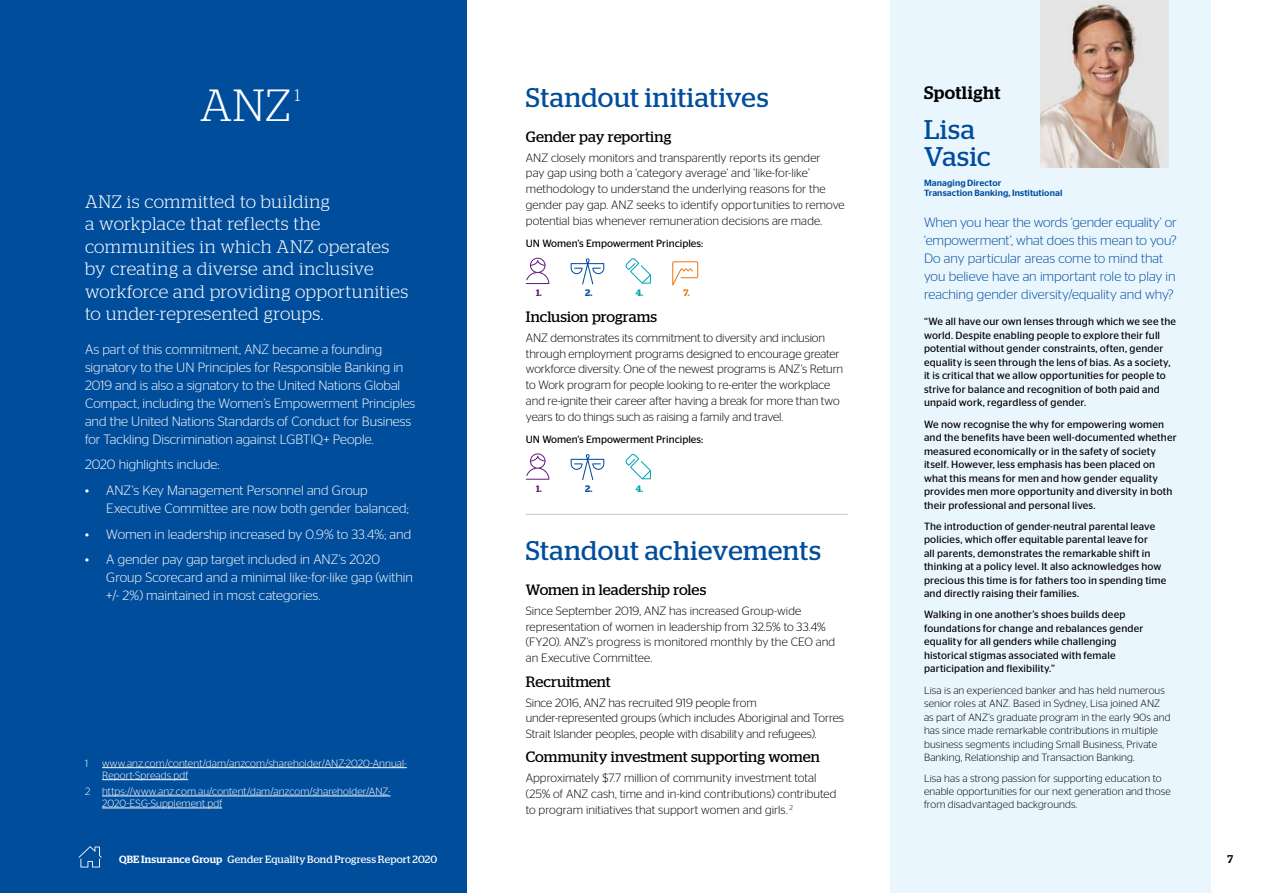
<style>
.page{position:relative;width:1263px;height:893px;background:#fff}
.page>*{position:absolute;margin:0;border:0;box-sizing:border-box;transform-origin:0 0}
.t1{font:300 45px "Stag";color:#fff}
.t2{font:27px/27px "Stag";letter-spacing:.015em;color:#004d9b}
.t3{font:300 18px/22.5px "Stag";letter-spacing:.02em;color:#fff}
.t4{font:500 18px "Stag";letter-spacing:.03em;color:#000}
.t5{font:300 16.65px "Stag";color:#fff}
.t6{font:15px "Stag";letter-spacing:.005em;color:#000}
.t7{font:300 13.5px/18px "Stag Sans";color:#fff}
.t8{font:300 13.5px/18px "Stag Sans";letter-spacing:-.005em;color:#004d9b}
.t9{font:300 12px/15.8px "Stag Sans";color:#000}
.t10{font:500 11.25px "Stag";color:#000}
.t11{font:10.5px/13.5px "Stag Sans";letter-spacing:.015em;color:#000}
.t12{font:300 10.5px/13.5px "Stag Sans";letter-spacing:.01em;color:#000}
.t13{font:300 10.5px/12px "Stag Sans";letter-spacing:.01em;color:#fff}
.t14{font:10.5px "Stag";letter-spacing:.015em;color:#fff}
.t15{font:600 9.45px "Stag";color:#6a2182}
.t16{font:600 9.45px "Stag";color:#004d9b}
.t17{font:600 9.45px "Stag";color:#00a7b5}
.t18{font:600 9.45px "Stag";color:#ef7815}
.t19{font:500 9px/10.8px "Stag Sans";letter-spacing:.015em;color:#004d9b}
.s1{font-weight:500}
</style>
<div class="page">
<div style="left:0;top:0;width:466px;height:893px;background:#004d9b"></div>
<div style="left:890px;top:0;width:321px;height:893px;background:#eaf6fe"></div>
<svg style="left:625px;top:258px;width:26px;height:26px"></svg>
<svg style="left:672px;top:261px;width:26px;height:25px"></svg>
<svg style="left:526px;top:258px;width:23px;height:26px"></svg>
<svg style="left:571px;top:258px;width:33px;height:27px"></svg>
<svg style="left:625px;top:454px;width:26px;height:25px"></svg>
<svg style="left:526px;top:453px;width:23px;height:27px"></svg>
<svg style="left:571px;top:454px;width:33px;height:26px"></svg>
<hr style="left:102px;top:767px;width:305px;height:1px;background:#fff">
<hr style="left:102px;top:779px;width:86px;height:1px;background:#fff">
<hr style="left:102px;top:796px;width:288px;height:1px;background:#fff">
<hr style="left:102px;top:808px;width:120px;height:1px;background:#fff">
<hr style="left:526px;top:514px;width:322px;height:1px;background:#c5c6c6">
<img style="left:1040px;top:0;width:128px;height:168px">
<svg style="left:79px;top:846px;width:23px;height:21px"></svg>
<h1 class="t1" style="left:200px;top:80px;width:92px">ANZ</h1>
<h3 class="t5" style="left:295px;top:86px;width:7px">1</h3>
<h3 class="t3" style="left:85px;top:190px;width:325px">ANZ is committed to building<br>a workplace that reflects the communities in which ANZ operates by creating a diverse and inclusive workforce and providing opportunities to under-represented groups.</h3>
<p class="t7" style="left:85px;top:340px;width:332px">As part of this commitment, ANZ became a founding signatory to the UN Principles for Responsible Banking in 2019 and is also a signatory to the United Nations Global Compact, including the Women’s Empowerment Principles and the United Nations Standards of Conduct for Business for Tackling Discrimination against LGBTIQ+ People.</p>
<p class="t7" style="left:85px;top:455px;width:136px">2020 highlights include:</p>
<p class="t7" style="left:106px;top:481px;width:304px;text-indent:-21px">• ANZ’s Key Management Personnel and Group<br>Executive Committee are now both gender balanced;</p>
<p class="t7" style="left:85px;top:525px;width:328px">• Women in leadership increased by 0.9% to 33.4%; and</p>
<p class="t7" style="left:106px;top:550px;width:308px;text-indent:-21px">• A gender pay gap target included in ANZ’s 2020<br>Group Scorecard and a minimal like-for-like gap (within +/- 2%) maintained in most categories.</p>
<p class="t13" style="left:85px;top:757px;width:5px">1</p>
<p class="t13" style="left:102px;top:757px;width:306px">www.anz.com/content/dam/anzcom/shareholder/ANZ-2020-Annual-<br>Report-Spreads.pdf</p>
<p class="t13" style="left:102px;top:785px;width:290px;text-indent:-17px">2 https://www.anz.com.au/content/dam/anzcom/shareholder/ANZ-<br>2020-ESG-Supplement.pdf</p>
<h2 class="t2" style="left:526px;top:83px;width:244px">Standout initiatives</h2>
<h3 class="t6" style="left:526px;top:128px;width:147px">Gender pay reporting</h3>
<p class="t9" style="left:526px;top:149px;width:320px">ANZ closely monitors and transparently reports its gender<br>pay gap using both a ‘category average’ and ‘like-for-like’ methodology to understand the underlying reasons for the gender pay gap. ANZ seeks to identify opportunities to remove potential bias whenever remuneration decisions are made.</p>
<p class="t11" style="left:526px;top:236px;width:179px">UN Women’s Empowerment Principles:</p>
<p class="t15" style="left:536px;top:288px;width:7px">1.</p>
<p class="t16" style="left:585px;top:288px;width:9px">2.</p>
<p class="t17" style="left:636px;top:288px;width:9px">4.</p>
<p class="t18" style="left:683px;top:288px;width:8px">7.</p>
<h3 class="t6" style="left:526px;top:308px;width:133px">Inclusion programs</h3>
<p class="t9" style="left:526px;top:330px;width:319px">ANZ demonstrates its commitment to diversity and inclusion through employment programs designed to encourage greater workforce diversity. One of the newest programs is ANZ’s Return to Work program for people looking to re-enter the workplace and re-ignite their career after having a break for more than two years to do things such as raising a family and travel.</p>
<p class="t11" style="left:526px;top:432px;width:179px">UN Women’s Empowerment Principles:</p>
<p class="t15" style="left:536px;top:483px;width:7px">1.</p>
<p class="t16" style="left:585px;top:483px;width:9px">2.</p>
<p class="t17" style="left:636px;top:483px;width:9px">4.</p>
<h2 class="t2" style="left:526px;top:537px;width:297px">Standout achievements</h2>
<h3 class="t6" style="left:526px;top:581px;width:182px">Women in leadership roles</h3>
<p class="t9" style="left:526px;top:603px;width:311px">Since September 2019, ANZ has increased Group-wide representation of women in leadership from 32.5% to 33.4% (FY20). ANZ’s progress is monitored monthly by the CEO and an Executive Committee.</p>
<h3 class="t6" style="left:526px;top:673px;width:87px">Recruitment</h3>
<p class="t9" style="left:526px;top:694px;width:320px">Since 2016, ANZ has recruited 919 people from under‑represented groups (which includes Aboriginal and Torres<br>Strait Islander peoples, people with disability and refugees).</p>
<h3 class="t6" style="left:526px;top:748px;width:296px">Community investment supporting women</h3>
<p class="t9" style="left:526px;top:770px;width:312px">Approximately $7.7 million of community investment total (25% of ANZ cash, time and in-kind contributions) contributed to program initiatives that support women and girls. <sup>2</sup></p>
<h3 class="t4" style="left:924px;top:82px;width:78px">Spotlight</h3>
<h2 class="t2" style="left:924px;top:116px;width:68px">Lisa<br>Vasic</h2>
<p class="t19" style="left:924px;top:177px;width:140px">Managing Director<br>Transaction Banking, Institutional</p>
<p class="t8" style="left:924px;top:213px;width:254px">When you hear the words ‘gender equality’ or ‘empowerment’, what does this mean to you?<br>Do any particular areas come to mind that you believe have an important role to play in reaching gender diversity/equality and why?</p>
<p class="t11" style="left:924px;top:315px;width:253px">“We all have our own lenses through which we see the world. Despite enabling people to explore their full potential without gender constraints, often, gender equality is seen through the lens of bias. As a society, it is critical that we allow opportunities for people to strive for balance and recognition of both paid and unpaid work, regardless of gender.</p>
<p class="t11" style="left:924px;top:417px;width:254px">We now recognise the why for empowering women and the benefits have been well-documented whether measured economically or in the safety of society itself. However, less emphasis has been placed on what this means for men and how gender equality provides men more opportunity and diversity in both their professional and personal lives.</p>
<p class="t11" style="left:924px;top:519px;width:244px">The introduction of gender-neutral parental leave policies, which offer equitable parental leave for<br>all parents, demonstrates the remarkable shift in thinking at a policy level. It also acknowledges how precious this time is for fathers too in spending time and directly raising their families.</p>
<p class="t11" style="left:924px;top:608px;width:221px">Walking in one another’s shoes builds deep foundations for change and rebalances gender equality for all genders while challenging historical stigmas associated with female participation and flexibility.”</p>
<p class="t12" style="left:924px;top:683px;width:248px">Lisa is an experienced banker and has held numerous senior roles at ANZ. Based in Sydney, Lisa joined ANZ as part of ANZ’s graduate program in the early 90s and has since made remarkable contributions in multiple business segments including Small Business, Private Banking, Relationship and Transaction Banking.</p>
<p class="t12" style="left:924px;top:771px;width:248px;line-height:13px">Lisa has a strong passion for supporting education to enable opportunities for our next generation and those from disadvantaged backgrounds.</p>
<p class="t14" style="left:119px;top:853px;width:320px"><span class="s1">QBE Insurance Group</span> Gender Equality Bond Progress Report 2020</p>
<p class="t10" style="left:1227px;top:853px;width:7px">7</p>
</div>
